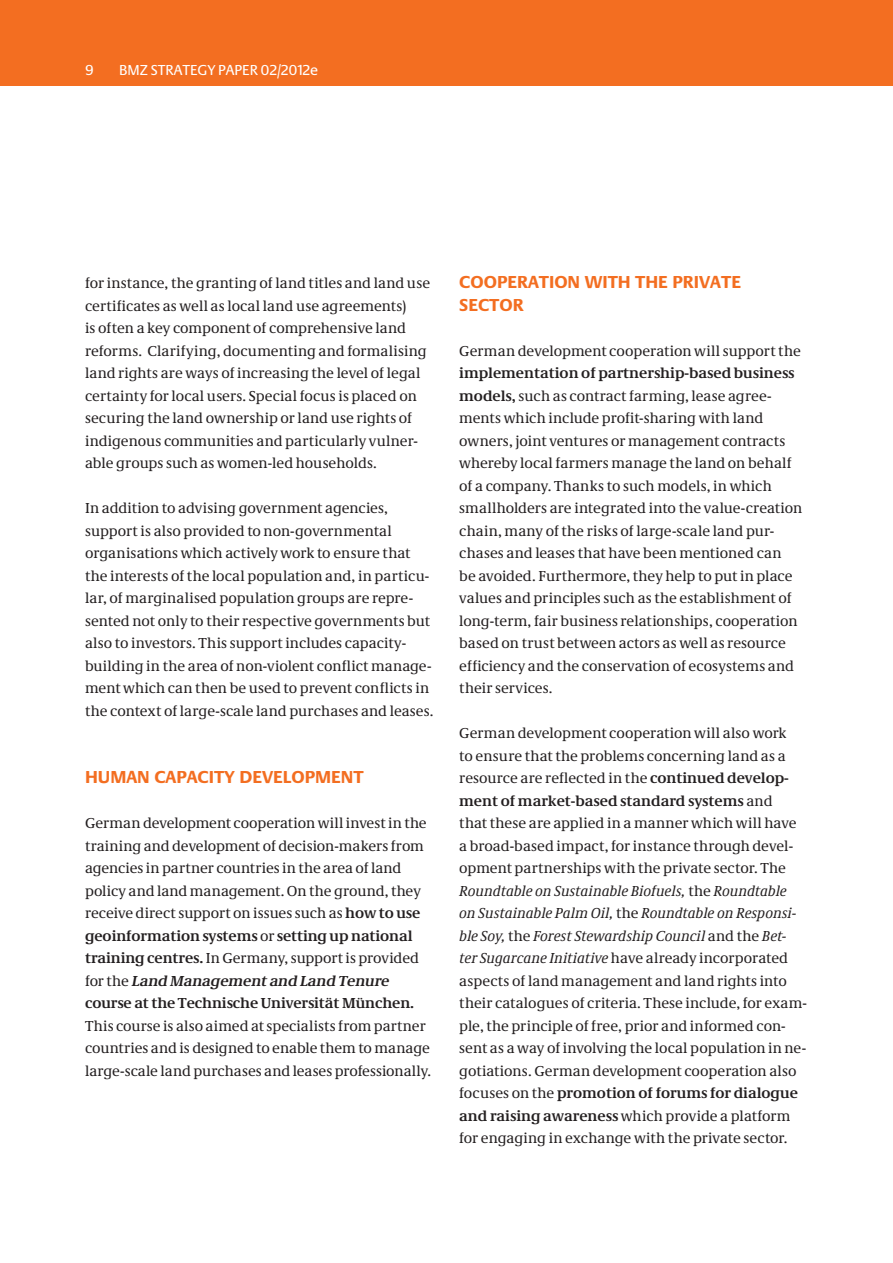
<style>
.page{position:relative;width:893px;height:1263px;background:#fff}
.page>*{position:absolute;margin:0;border:0;box-sizing:border-box;transform-origin:0 0}
.t1{font:700 18px/22.5px "Neue Praxis";letter-spacing:.135em;color:#f36e21}
.t2{font:700 18px "Neue Praxis";color:#f36e21}
.t3{font:15px/22.5px "Neue Demos";letter-spacing:.005em;color:#231f20}
.t4{font:15px "Neue Praxis";color:#fff}
.s1{font-weight:700}
.s2{font-weight:700;font-style:italic}
.s3{font-style:italic}
</style>
<div class="page">
<div style="left:0;top:0;width:893px;height:85px;background:#f36e21"></div>
<p class="t4" style="left:85px;top:61px;width:10px">9</p>
<p class="t4" style="left:119px;top:61px;width:201px">BMZ STRATEGY PAPER 02/2012E</p>
<p class="t3" style="left:85px;top:272px;width:347px">for instance, the granting of land titles and land use certificates as well as local land use agreements)<br>is often a key component of comprehensive land reforms. Clarifying, documenting and formalising land rights are ways of increasing the level of legal certainty for local users. Special focus is placed on securing the land ownership or land use rights of indigenous communities and particularly vulner&shy;able groups such as women-led households.</p>
<p class="t3" style="left:85px;top:497px;width:350px">In addition to advising government agencies, support is also provided to non-governmental organisations which actively work to ensure that the interests of the local population and, in particu&shy;lar, of marginalised population groups are repre&shy;sented not only to their respective governments but also to investors. This support includes capacity&shy;building in the area of non-violent conflict manage&shy;ment which can then be used to prevent conflicts in the context of large-scale land purchases and leases.</p>
<h3 class="t2" style="left:85px;top:766px;width:277px">HUMAN CAPACITY DEVELOPMENT</h3>
<p class="t3" style="left:85px;top:812px;width:348px">German development cooperation will invest in the training and development of decision-makers from agencies in partner countries in the area of land policy and land management. On the ground, they receive direct support on issues such as <span class="s1">how to use geoinformation systems</span> or <span class="s1">setting up national training centres.</span> In Germany, support is provided<br>f o r t h e <span class="s2">Land Managementand Land Tenure </span><span class="s1">course at the Technische Universität München.<br></span>This course is also aimed at specialists from partner countries and is designed to enable them to manage large-scale land purchases and leases professionally.</p>
<h3 class="t1" style="left:459px;top:271px;width:283px">COOPERATION WITH THE PRIVATE<br>SECTOR</h3>
<p class="t3" style="left:459px;top:339px;width:345px">German development cooperation will support the <span class="s1">implementation of partnership-based business models,</span> such as contract farming, lease agree&shy;ments which include profit-sharing with land owners, joint ventures or management contracts whereby local farmers manage the land on behalf of a company. Thanks to such models, in which smallholders are integrated into the value-creation chain, many of the risks of large-scale land pur&shy;chases and leases that have been mentioned can<br>be avoided. Furthermore, they help to put in place values and principles such as the establishment of long-term, fair business relationships, cooperation based on trust between actors as well as resource efficiency and the conservation of ecosystems and their services.</p>
<p class="t3" style="left:459px;top:722px;width:349px">German development cooperation will also work<br>to ensure that the problems concerning land as a resource are reflected in the <span class="s1">continued develop&shy;ment of market-based standard systems</span> and<br>that these are applied in a manner which will have a broad-based impact, for instance through devel&shy;opment partnerships with the private sector. The <span class="s3">Roundtable on Sustainable Biofuels,</span> the <span class="s3">Roundtable<br>on Sustainable Palm Oil,</span> the <span class="s3">Roundtable on Responsi&shy;ble Soy,</span> the <span class="s3">Forest Stewardship Council</span> and the <span class="s3">Bet&shy;ter Sugarcane Initiative</span> have already incorporated aspects of land management and land rights into their catalogues of criteria. These include, for exam&shy;ple, the principle of free, prior and informed con&shy;sent as a way of involving the local population in ne&shy;gotiations. German development cooperation also focuses on the <span class="s1">promotion of forums for dialogue and raising awareness</span> which provide a platform for engaging in exchange with the private sector.</p>
</div>
